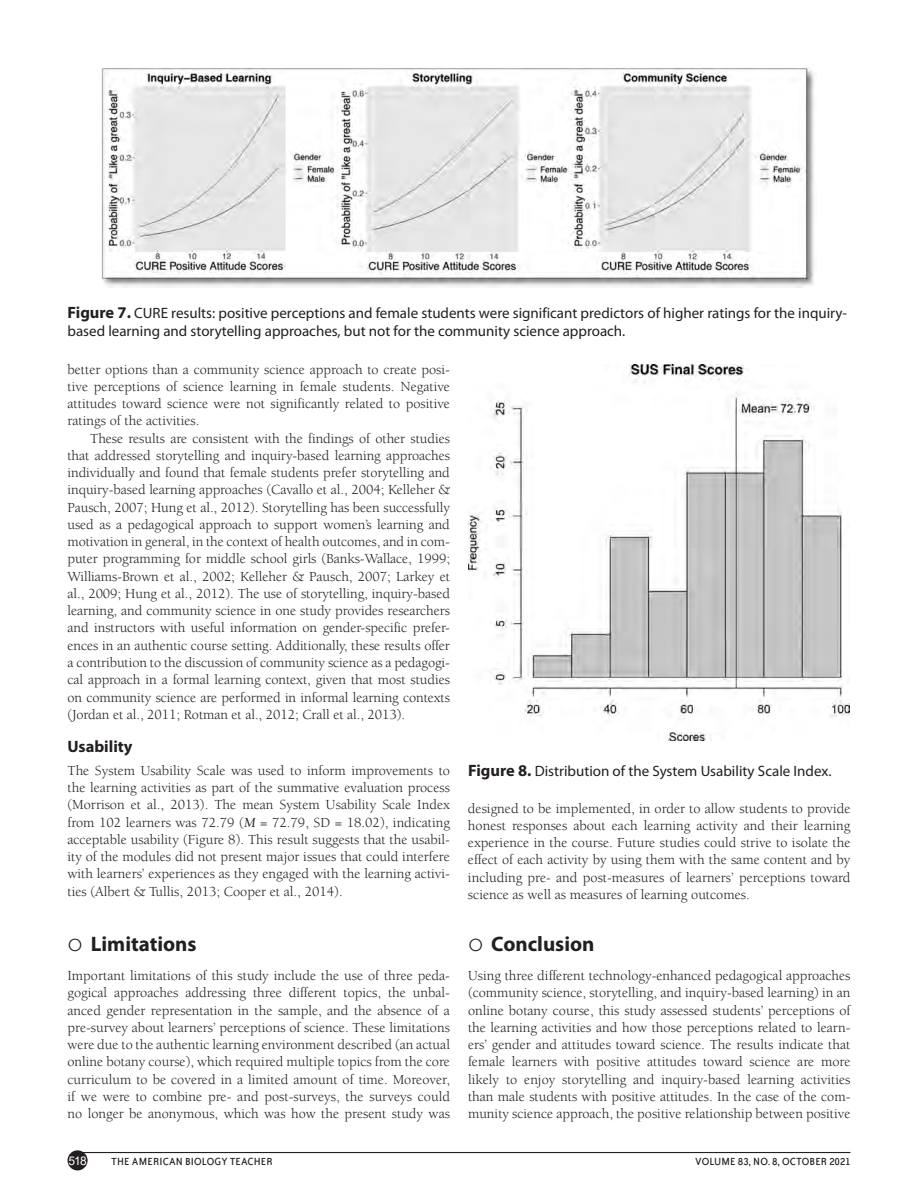
<style>
.page{position:relative;width:918px;height:1202px;background:#fff}
.page>*{position:absolute;margin:0;border:0;box-sizing:border-box;transform-origin:0 0}
.t1{font:700 21px "Myriad Pro";color:#231f20}
.t2{font:700 16.5px "Myriad Pro";color:#231f20}
.CP{font:15px/18px "Myriad Pro";color:#231f20}
.TEXT{font:14.25px/17.2px "Berkeley Std";color:#231f20;text-align:justify}
.TEXT_IND{font:14.25px/17.2px "Berkeley Std";color:#231f20;text-align:justify}
.t3{font:12px "Bailey Sans ITC";letter-spacing:.015em;color:#231f20}
.t4{font:12px "Arial";color:#fff}
.s1{font-weight:700;font-size:16.5px}
.s2{font-style:italic}
</style>
<div class="page">
<div style="left:68px;top:1150px;width:20px;height:20px;background:#231f20;border-radius:50%"></div>
<hr style="left:72px;top:1151px;width:779px;height:2px;background:#231f20">
<img style="left:102px;top:68px;width:712px;height:220px">
<img style="left:468px;top:364px;width:382px;height:377px">
<p class="CP" style="left:68px;top:303px;width:781px"><span class="s1">Figure 7.</span> CURE results: positive perceptions and female students were significant predictors of higher ratings for the inquiry&shy;based learning and storytelling approaches, but not for the community science approach.</p>
<p class="TEXT_IND" style="left:68px;top:361px;width:384px">better options than a community science approach to create posi&shy;tive perceptions of science learning in female students. Negative attitudes toward science were not significantly related to positive ratings of the activities.</p>
<p class="TEXT_IND" style="left:68px;top:430px;width:384px;text-indent:23px">These results are consistent with the findings of other studies that addressed storytelling and inquiry-based learning approaches individually and found that female students prefer storytelling and inquiry-based learning approaches (Cavallo et al., 2004; Kelleher &amp; Pausch, 2007; Hung et al., 2012). Storytelling has been successfully used as a pedagogical approach to support women’s learning and motivation in general, in the context of health outcomes, and in com&shy;puter programming for middle school girls (Banks-Wallace, 1999; Williams-Brown et al., 2002; Kelleher &amp; Pausch, 2007; Larkey et al., 2009; Hung et al., 2012). The use of storytelling, inquiry-based learning, and community science in one study provides researchers and instructors with useful information on gender-specific prefer&shy;ences in an authentic course setting. Additionally, these results offer a contribution to the discussion of community science as a pedagogi&shy;cal approach in a formal learning context, given that most studies on community science are performed in informal learning contexts (Jordan et al., 2011; Rotman et al., 2012; Crall et al., 2013).</p>
<h2 class="t2" style="left:68px;top:734px;width:67px">Usability</h2>
<p class="TEXT" style="left:68px;top:762px;width:384px">The System Usability Scale was used to inform improvements to the learning activities as part of the summative evaluation process (Morrison et al., 2013). The mean System Usability Scale Index from 102 learners was 72.79 (<span class="s2">M</span> = 72.79, SD = 18.02), indicating acceptable usability (Figure 8). This result suggests that the usabil&shy;ity of the modules did not present major issues that could interfere with learners’ experiences as they engaged with the learning activi&shy;ties (Albert &amp; Tullis, 2013; Cooper et al., 2014).</p>
<p class="t1" style="left:91px;top:928px;width:107px">Limitations</p>
<p class="TEXT" style="left:68px;top:967px;width:384px">Important limitations of this study include the use of three peda&shy;gogical approaches addressing three different topics, the unbal&shy;anced gender representation in the sample, and the absence of a pre-survey about learners’ perceptions of science. These limitations were due to the authentic learning environment described (an actual online botany course), which required multiple topics from the core curriculum to be covered in a limited amount of time. Moreover, if we were to combine pre- and post-surveys, the surveys could no longer be anonymous, which was how the present study was</p>
<p class="CP" style="left:468px;top:760px;width:365px"><span class="s1">Figure 8.</span> Distribution of the System Usability Scale Index.</p>
<p class="TEXT" style="left:468px;top:799px;width:384px">designed to be implemented, in order to allow students to provide honest responses about each learning activity and their learning experience in the course. Future studies could strive to isolate the effect of each activity by using them with the same content and by including pre- and post-measures of learners’ perceptions toward science as well as measures of learning outcomes.</p>
<p class="t1" style="left:491px;top:929px;width:105px">Conclusion</p>
<p class="TEXT" style="left:468px;top:967px;width:384px">Using three different technology-enhanced pedagogical approaches (community science, storytelling, and inquiry-based learning) in an online botany course, this study assessed students’ perceptions of the learning activities and how those perceptions related to learn&shy;ers’ gender and attitudes toward science. The results indicate that female learners with positive attitudes toward science are more likely to enjoy storytelling and inquiry-based learning activities than male students with positive attitudes. In the case of the com&shy;munity science approach, the positive relationship between positive</p>
<p class="t4" style="left:68px;top:1152px;width:20px">518</p>
<p class="t3" style="left:111px;top:1155px;width:163px">THE AMERICAN BIOLOGY TEACHER</p>
<p class="t3" style="left:695px;top:1155px;width:157px">VOLUME 83, NO. 8, OCTOBER 2021</p>
</div>
